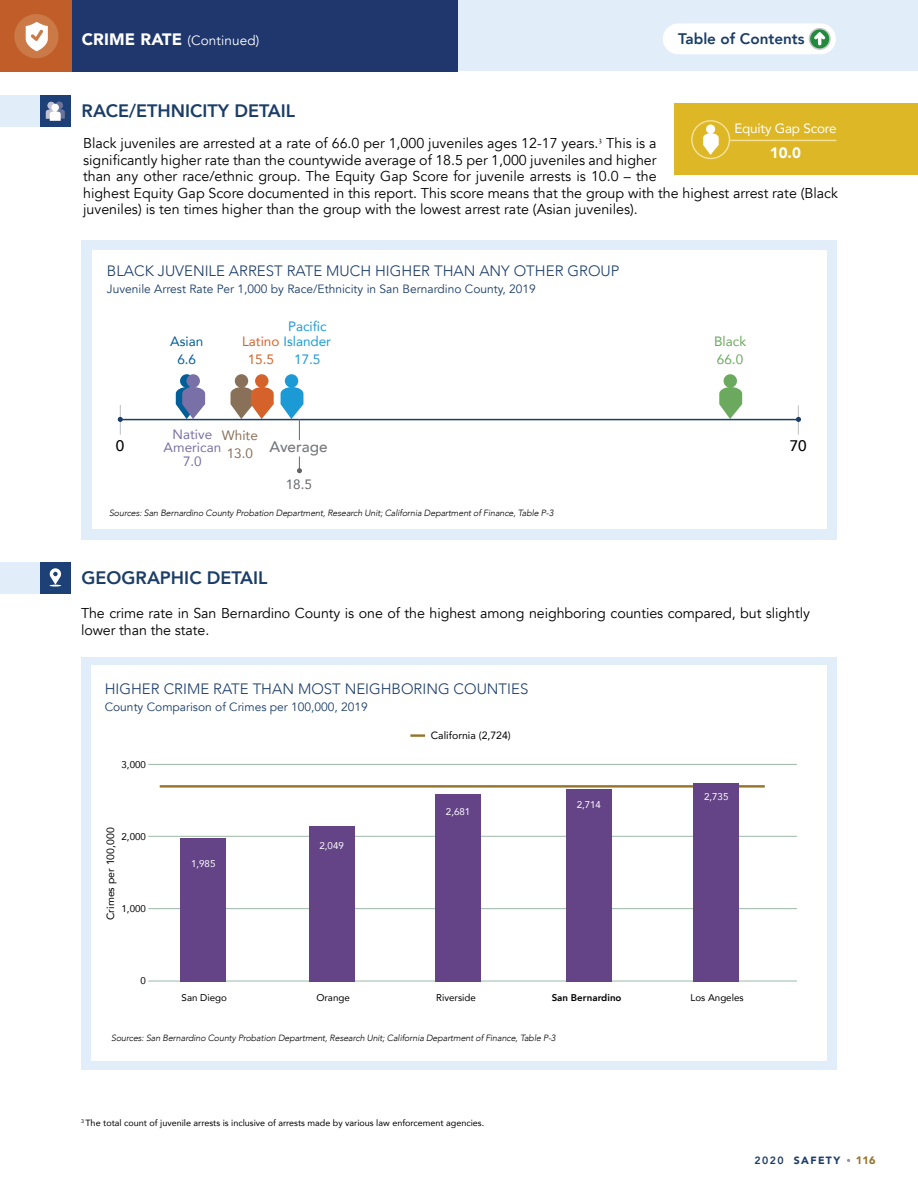
<style>
.page{position:relative;width:918px;height:1188px;background:#fff}
.page>*{position:absolute;margin:0;border:0;box-sizing:border-box;transform-origin:0 0}
.t1{font:800 18px "Avenir";color:#1b3d67}
.t2{font:800 15.3px "Avenir";color:#1b3d67}
.t3{font:500 15.3px "Avenir";color:#77787b}
.t4{font:500 15.3px "Avenir";color:#000}
.t5{font:300 15px "Avenir";color:#1b3d67}
.t6{font:900 15px "Avenir";color:#fff}
.t7{font:14.25px/16.5px "Avenir";color:#000}
.t8{font:13.5px/15px "Avenir";color:#1c9ad6}
.t9{font:13.5px "Avenir";letter-spacing:.01em;color:#fff}
.t10{font:13.5px/13.5px "Avenir";color:#7870a6;text-align:center}
.t11{font:13.5px "Avenir";letter-spacing:-.015em;color:#fff}
.t12{font:13.5px/18px "Avenir";color:#6ba95f}
.t13{font:13.5px/18px "Avenir";color:#897059;text-align:center}
.t14{font:13.5px/18px "Avenir";color:#005e98;text-align:center}
.t15{font:13.5px "Avenir";color:#656669}
.t16{font:13.5px "Avenir";color:#d5622a}
.t17{font:12px "Avenir";color:#1b3d67}
.t18{font:900 10.8px "Avenir";color:#95732b}
.t19{font:10.5px "Avenir";color:#000}
.t20{font:900 10.5px "Avenir";letter-spacing:.13em;color:#1b3d67}
.t21{font:9.75px "Avenir";color:#000}
.t22{font:9.75px "Avenir";color:#fff}
.t23{font:800 9.75px "Avenir";color:#000}
.t24{font:italic 300 9px "Avenir";letter-spacing:-.015em;color:#000}
.t25{font:9px "Avenir";color:#000}
.s1{font-weight:900;font-size:16.5px}
.s2{color:#d5622a}
.s3{font-weight:800}
</style>
<div class="page">
<div style="left:81px;top:658px;width:756px;height:412px;background:#e1eef9"></div>
<div style="left:91px;top:666px;width:736px;height:395px;background:#fff"></div>
<hr style="left:160px;top:785px;width:605px;height:3px;background:#95732b">
<div style="left:241px;top:0;width:677px;height:71px;background:#e1eef9"></div>
<div style="left:0;top:0;width:458px;height:71px;background:#1f376d"></div>
<div style="left:0;top:0;width:71px;height:71px;background:#c05d28"></div>
<div style="left:663px;top:23px;width:173px;height:31px;background:#fff;border-radius:15px"></div>
<svg style="left:809px;top:29px;width:21px;height:20px"></svg>
<div style="left:809px;top:28px;width:22px;height:22px;border:2px solid #c7c8ca;border-radius:50%"></div>
<svg style="left:814px;top:31px;width:11px;height:14px"></svg>
<div style="left:14px;top:14px;width:45px;height:44px;background:#ca7947;border-radius:50%"></div>
<svg style="left:25px;top:22px;width:23px;height:29px"></svg>
<div style="left:82px;top:240px;width:755px;height:300px;background:#e1eef9"></div>
<div style="left:92px;top:251px;width:735px;height:278px;background:#fff"></div>
<hr style="left:120px;top:405px;width:1px;height:30px;background:#bcbec0">
<svg style="left:118px;top:417px;width:5px;height:5px"></svg>
<div style="left:235px;top:374px;width:13px;height:14px;background:#897059;border-radius:50%"></div>
<div style="left:180px;top:374px;width:13px;height:14px;background:#005e98;border-radius:50%"></div>
<div style="left:285px;top:374px;width:13px;height:14px;background:#1c9ad6;border-radius:50%"></div>
<div style="left:255px;top:374px;width:14px;height:14px;background:#d5622a;border-radius:50%"></div>
<svg style="left:231px;top:387px;width:43px;height:32px"></svg>
<div style="left:186px;top:374px;width:14px;height:14px;background:#7870a6;border-radius:50%"></div>
<svg style="left:176px;top:387px;width:29px;height:32px"></svg>
<div style="left:724px;top:374px;width:13px;height:14px;background:#6ba95f;border-radius:50%"></div>
<svg style="left:719px;top:387px;width:23px;height:32px"></svg>
<hr style="left:120px;top:419px;width:678px;height:1px;background:#1b3d67">
<hr style="left:798px;top:405px;width:1px;height:30px;background:#bcbec0">
<svg style="left:796px;top:417px;width:5px;height:5px"></svg>
<svg style="left:281px;top:387px;width:22px;height:53px"></svg>
<svg style="left:297px;top:457px;width:5px;height:16px"></svg>
<div style="left:674px;top:103px;width:244px;height:71px;background:#ddb726"></div>
<div style="left:691px;top:120px;width:39px;height:39px;border:2px solid #f3e094;border-radius:50%"></div>
<div style="left:706px;top:125px;width:9px;height:9px;background:#fff;border-radius:50%"></div>
<svg style="left:703px;top:133px;width:16px;height:22px"></svg>
<hr style="left:730px;top:140px;width:106px;height:1px;background:#f3e094">
<div style="left:40px;top:96px;width:31px;height:31px;background:#1d4077"></div>
<div style="left:0;top:96px;width:40px;height:31px;background:#e1eef9"></div>
<div style="left:47px;top:102px;width:8px;height:7px;background:#c1c1d3;border-radius:50%"></div>
<div style="left:55px;top:102px;width:8px;height:7px;background:#6b729b;border-radius:50%"></div>
<svg style="left:46px;top:109px;width:19px;height:12px"></svg>
<div style="left:51px;top:104px;width:8px;height:7px;background:#fff;border-radius:50%"></div>
<div style="left:40px;top:563px;width:31px;height:31px;background:#1d4077"></div>
<div style="left:0;top:563px;width:40px;height:31px;background:#e1eef9"></div>
<svg style="left:50px;top:568px;width:11px;height:19px"></svg>
<hr style="left:148px;top:981px;width:649px;height:1px;background:#9bb8a8">
<hr style="left:148px;top:908px;width:649px;height:1px;background:#9bb8a8">
<hr style="left:148px;top:836px;width:649px;height:1px;background:#9bb8a8">
<hr style="left:148px;top:764px;width:649px;height:1px;background:#9bb8a8">
<div style="left:181px;top:838px;width:45px;height:144px;background:#644486"></div>
<div style="left:309px;top:827px;width:45px;height:155px;background:#644486"></div>
<div style="left:435px;top:795px;width:46px;height:187px;background:#644486"></div>
<div style="left:566px;top:789px;width:46px;height:193px;background:#644486"></div>
<div style="left:694px;top:783px;width:45px;height:199px;background:#644486"></div>
<hr style="left:410px;top:734px;width:15px;height:3px;background:#95732b">
<p class="t9" style="left:82px;top:32px;width:179px"><span class="s1">CRIME RATE</span> (Continued)</p>
<p class="t2" style="left:678px;top:27px;width:128px">Table of Contents</p>
<p class="t1" style="left:82px;top:96px;width:215px">RACE/ETHNICITY DETAIL</p>
<p class="t11" style="left:734px;top:117px;width:104px">Equity Gap Score</p>
<p class="t6" style="left:770px;top:139px;width:33px">10.0</p>
<p class="t7" style="left:83px;top:135px;width:756px">Black juveniles are arrested at a rate of 66.0 per 1,000 juveniles ages 12-17 years.<sup>3</sup> This is a<br>significantly higher rate than the countywide average of 18.5 per 1,000 juveniles and higher<br>than any other race/ethnic group. The Equity Gap Score for juvenile arrests is 10.0 – the<br>highest Equity Gap Score documented in this report. This score means that the group with the highest arrest rate (Black juveniles) is ten times higher than the group with the lowest arrest rate (Asian juveniles).</p>
<p class="t5" style="left:107px;top:262px;width:514px">BLACK JUVENILE ARREST RATE MUCH HIGHER THAN ANY OTHER GROUP</p>
<p class="t17" style="left:107px;top:282px;width:430px">Juvenile Arrest Rate Per 1,000 by Race/Ethnicity in San Bernardino County, 2019</p>
<p class="t14" style="left:170px;top:331px;width:35px">Asian<br>6.6</p>
<p class="t8" style="left:242px;top:318px;width:90px;text-indent:46px">Pacific<br><span class="s2">Latino</span> Islander</p>
<p class="t8" style="left:294px;top:352px;width:28px">17.5</p>
<p class="t16" style="left:248px;top:348px;width:28px">15.5</p>
<p class="t12" style="left:714px;top:331px;width:34px">Black<br>66.0</p>
<p class="t10" style="left:164px;top:427px;width:59px">Native<br>American<br>7.0</p>
<p class="t3" style="left:270px;top:433px;width:60px">Average</p>
<p class="t13" style="left:222px;top:426px;width:38px">White<br>13.0</p>
<p class="t4" style="left:116px;top:433px;width:10px">0</p>
<p class="t4" style="left:790px;top:433px;width:19px">70</p>
<p class="t15" style="left:286px;top:474px;width:28px">18.5</p>
<p class="t24" style="left:109px;top:507px;width:446px">Sources: San Bernardino County Probation Department, Research Unit; California Department of Finance, Table P-3</p>
<p class="t1" style="left:82px;top:563px;width:188px">GEOGRAPHIC DETAIL</p>
<p class="t7" style="left:81px;top:605px;width:730px">The crime rate in San Bernardino County is one of the highest among neighboring counties compared, but slightly lower than the state.</p>
<p class="t5" style="left:105px;top:680px;width:425px">HIGHER CRIME RATE THAN MOST NEIGHBORING COUNTIES</p>
<p class="t17" style="left:105px;top:700px;width:265px">County Comparison of Crimes per 100,000, 2019</p>
<p class="t21" style="left:122px;top:757px;width:26px">3,000</p>
<p class="t19" style="left:102px;top:920px;width:94px;rotate:-90deg">Crimes per 100,000</p>
<p class="t21" style="left:122px;top:829px;width:26px">2,000</p>
<p class="t21" style="left:122px;top:901px;width:26px">1,000</p>
<p class="t21" style="left:141px;top:973px;width:7px">0</p>
<p class="t22" style="left:191px;top:856px;width:26px">1,985</p>
<p class="t22" style="left:319px;top:838px;width:26px">2,049</p>
<p class="t19" style="left:431px;top:727px;width:81px">California (2,724)</p>
<p class="t22" style="left:446px;top:804px;width:26px">2,681</p>
<p class="t22" style="left:577px;top:797px;width:26px">2,714</p>
<p class="t22" style="left:704px;top:789px;width:26px">2,735</p>
<p class="t21" style="left:182px;top:990px;width:47px">San Diego</p>
<p class="t21" style="left:316px;top:990px;width:35px">Orange</p>
<p class="t21" style="left:436px;top:990px;width:41px">Riverside</p>
<p class="t23" style="left:552px;top:990px;width:71px">San Bernardino</p>
<p class="t21" style="left:691px;top:990px;width:55px">Los Angeles</p>
<p class="t24" style="left:111px;top:1032px;width:446px">Sources: San Bernardino County Probation Department, Research Unit; California Department of Finance, Table P-3</p>
<p class="t25" style="left:81px;top:1115px;width:405px"><sup>3</sup> The total count of juvenile arrests is inclusive of arrests made by various law enforcement agencies.</p>
<p class="t20" style="left:755px;top:1152px;width:87px"><span class="s3">2020</span> SAFETY</p>
<p class="t18" style="left:856px;top:1151px;width:22px">116</p>
</div>
